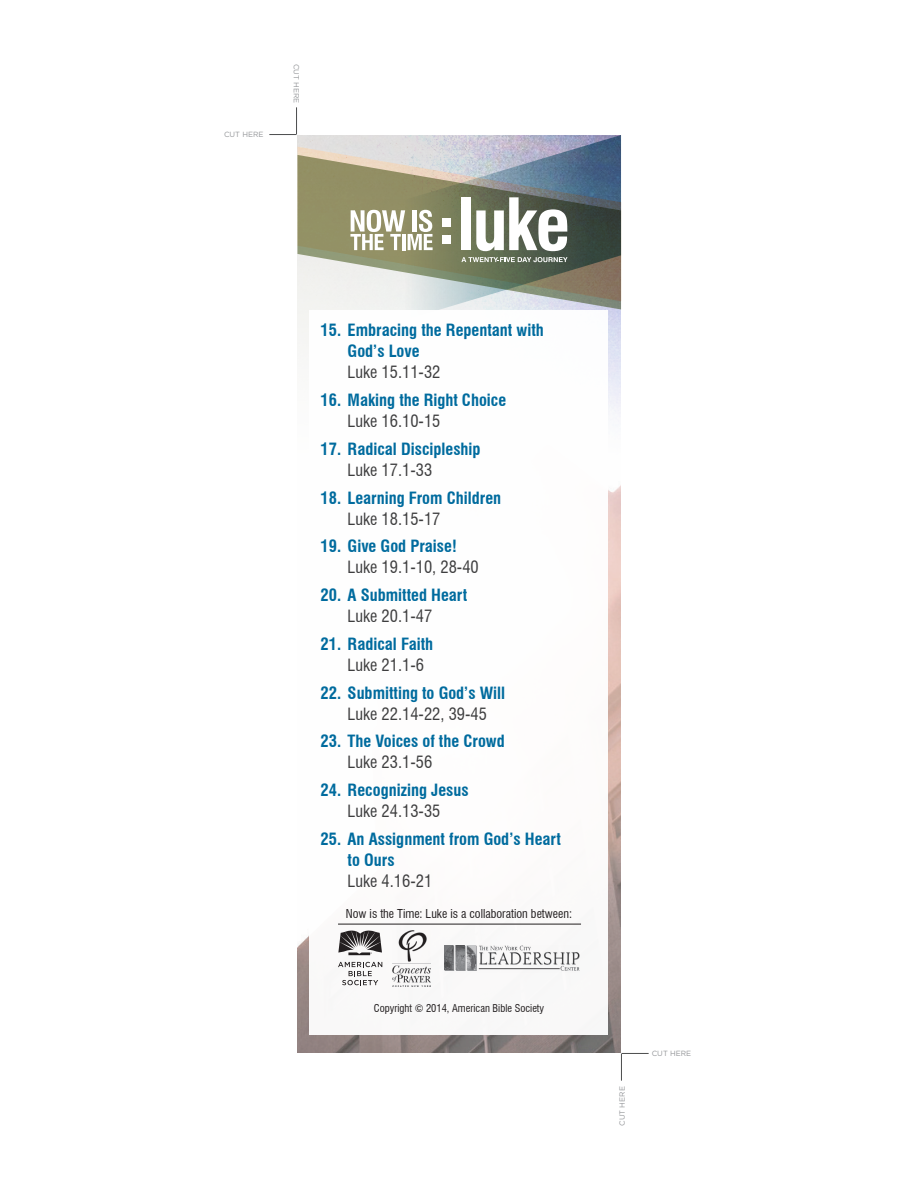
<style>
.page{position:relative;width:918px;height:1188px;background:#fff}
.page>*{position:absolute;margin:0;border:0;box-sizing:border-box;transform-origin:0 0}
.t1{font:700 condensed 16.5px/21px "Swiss 721 BT";color:#006b9e}
.t2{font:condensed 12px "Swiss 721 BT";color:#231f20}
.t3{font:condensed 10.5px "Swiss 721 BT";color:#231f20}
.t4{font:7.5px "Gotham";color:#939598}
.s1{font-weight:400;color:#3e3e3f}
</style>
<div class="page">
<img style="left:297px;top:135px;width:324px;height:918px">
<svg style="left:297px;top:155px;width:53px;height:154px;fill:#939266"></svg>
<svg style="left:350px;top:135px;width:271px;height:188px;background:#9ca199"></svg>
<div style="left:310px;top:310px;width:298px;height:725px;background:#fff"></div>
<svg style="left:269px;top:107px;width:28px;height:28px"></svg>
<svg style="left:621px;top:1053px;width:28px;height:28px"></svg>
<hr style="left:338px;top:924px;width:243px;height:1px;background:#231f20">
<img style="left:393px;top:931px;width:37px;height:55px">
<img style="left:444px;top:945px;width:136px;height:26px">
<svg style="left:338px;top:931px;width:44px;height:24px"></svg>
<svg style="left:338px;top:962px;width:44px;height:23px"></svg>
<p class="t4" style="left:224px;top:130px;width:41px">CUT HERE</p>
<p class="t4" style="left:301px;top:64px;width:41px;rotate:90deg">CUT HERE</p>
<p class="t1" style="left:348px;top:320px;width:198px;text-indent:-27px">15. Embracing the Repentant with<br>God’s Love<br><span class="s1">Luke 15.11-32</span></p>
<p class="t1" style="left:348px;top:390px;width:160px;text-indent:-27px">16. Making the Right Choice<br><span class="s1">Luke 16.10-15</span></p>
<p class="t1" style="left:348px;top:438px;width:135px;text-indent:-27px">17. Radical Discipleship<br><span class="s1">Luke 17.1-33</span></p>
<p class="t1" style="left:348px;top:487px;width:155px;text-indent:-27px">18. Learning From Children<br><span class="s1">Luke 18.15-17</span></p>
<p class="t1" style="left:348px;top:536px;width:133px;text-indent:-27px">19. Give God Praise!<br><span class="s1">Luke 19.1-10, 28-40</span></p>
<p class="t1" style="left:321px;top:585px;width:148px;text-align:center">20. A Submitted Heart<br><span class="s1">Luke 20.1-47</span></p>
<p class="t1" style="left:348px;top:633px;width:87px;text-indent:-27px">21. Radical Faith<br><span class="s1">Luke 21.1-6</span></p>
<p class="t1" style="left:321px;top:682px;width:186px;text-align:center">22. Submitting to God’s Will<br><span class="s1">Luke 22.14-22, 39-45</span></p>
<p class="t1" style="left:348px;top:731px;width:159px;text-indent:-27px">23. The Voices of the Crowd<br><span class="s1">Luke 23.1-56</span></p>
<p class="t1" style="left:321px;top:780px;width:150px;text-align:center">24. Recognizing Jesus<br><span class="s1">Luke 24.13-35</span></p>
<p class="t1" style="left:348px;top:828px;width:215px;text-indent:-27px">25. An Assignment from God’s Heart to Ours<br><span class="s1">Luke 4.16-21</span></p>
<p class="t2" style="left:346px;top:906px;width:228px">Now is the Time: Luke is a collaboration between:</p>
<p class="t3" style="left:374px;top:1002px;width:172px">Copyright © 2014, American Bible Society</p>
<p class="t4" style="left:618px;top:1126px;width:41px;rotate:-90deg">CUT HERE</p>
<p class="t4" style="left:652px;top:1049px;width:41px">CUT HERE</p>
</div>
